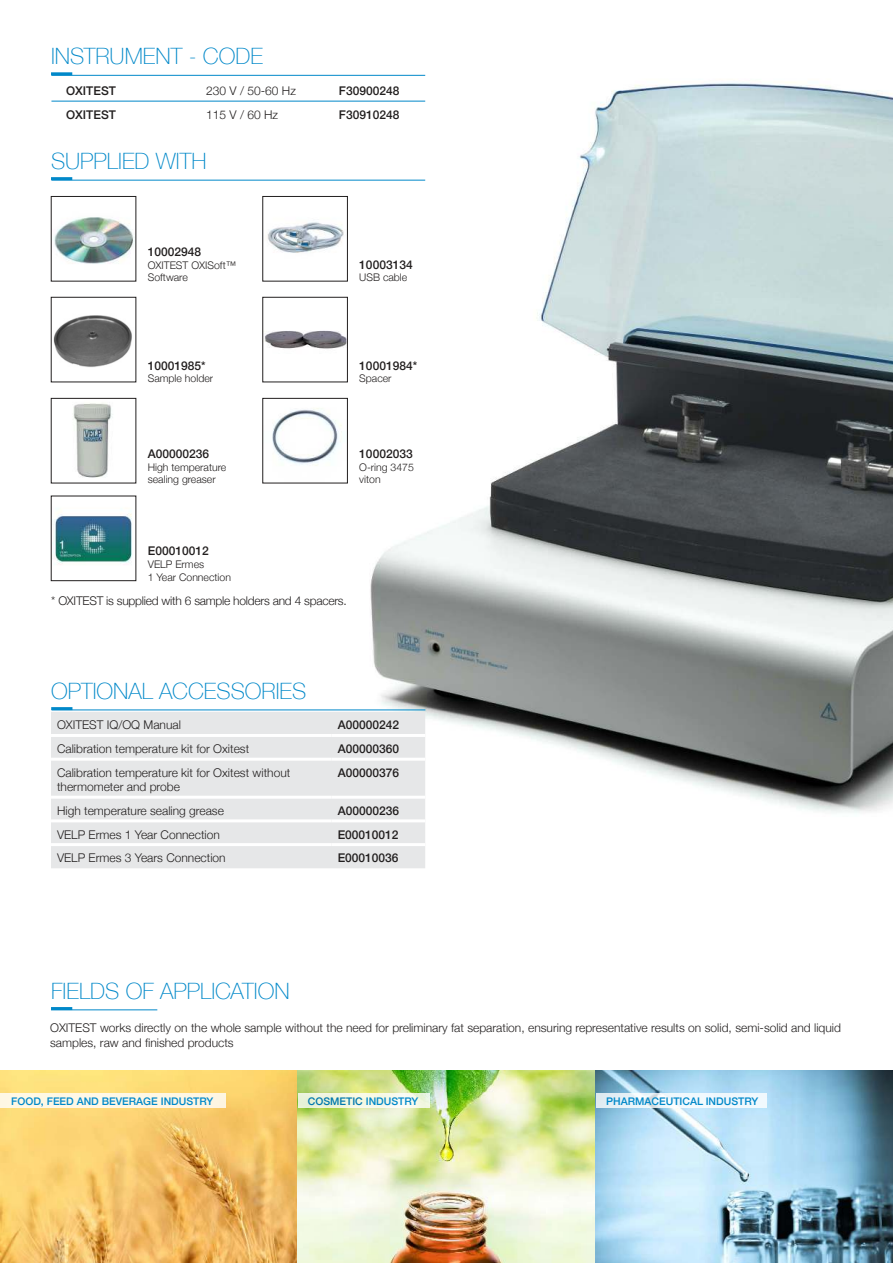
<style>
.page{position:relative;width:893px;height:1263px;background:#fff}
.page>*{position:absolute;margin:0;border:0;box-sizing:border-box;transform-origin:0 0}
.t1{font:100 22.5px "Helvetica Neue";color:#0088c9}
.t2{font:300 12px/14.4px "Helvetica Neue";color:#221f1f}
.t3{font:500 12px "Helvetica Neue";color:#221f1f}
.t4{font:300 12px "Helvetica Neue";letter-spacing:-.02em;color:#221f1f}
.t5{font:300 10.5px/12.6px "Helvetica Neue";color:#221f1f}
.t6{font:500 10.5px "Helvetica Neue";color:#0088c9}
.t7{font:500 10.5px "Helvetica Neue";color:#0078ae}
.s1{color:#0088c9}
</style>
<div class="page">
<img style="left:324px;top:74px;width:569px;height:739px">
<img style="left:54px;top:217px;width:80px;height:47px">
<img style="left:53px;top:315px;width:79px;height:52px">
<img style="left:73px;top:403px;width:40px;height:75px">
<img style="left:272px;top:400px;width:74px;height:81px">
<div style="left:263px;top:398px;width:85px;height:85px;border:1px solid #221f1f"></div>
<img style="left:267px;top:198px;width:79px;height:81px">
<div style="left:263px;top:196px;width:85px;height:85px;border:1px solid #221f1f"></div>
<img style="left:265px;top:299px;width:81px;height:81px">
<div style="left:263px;top:297px;width:85px;height:85px;border:1px solid #221f1f"></div>
<hr style="left:51px;top:180px;width:374px;height:1px;background:#0088c9">
<hr style="left:51px;top:177px;width:21px;height:3px;background:#0088c9">
<div style="left:51px;top:712px;width:374px;height:156px;background:#e6e7e8"></div>
<hr style="left:51px;top:734px;width:281px;height:3px;background:#fff">
<hr style="left:332px;top:734px;width:93px;height:3px;background:#fff">
<hr style="left:51px;top:758px;width:281px;height:3px;background:#fff">
<hr style="left:332px;top:758px;width:93px;height:3px;background:#fff">
<hr style="left:51px;top:796px;width:281px;height:3px;background:#fff">
<hr style="left:332px;top:796px;width:93px;height:3px;background:#fff">
<hr style="left:51px;top:819px;width:281px;height:3px;background:#fff">
<hr style="left:332px;top:819px;width:93px;height:3px;background:#fff">
<hr style="left:51px;top:843px;width:281px;height:3px;background:#fff">
<hr style="left:332px;top:843px;width:93px;height:3px;background:#fff">
<hr style="left:52px;top:710px;width:373px;height:1px;background:#0088c9">
<hr style="left:51px;top:707px;width:21px;height:3px;background:#0088c9">
<img style="left:0;top:1071px;width:893px;height:192px">
<div style="left:0;top:1093px;width:226px;height:14px;background:#fef7e4"></div>
<svg style="left:596px;top:1093px;width:170px;height:14px;fill:#eff8fc"></svg>
<svg style="left:298px;top:1093px;width:132px;height:14px;fill:#f4f8e2"></svg>
<hr style="left:51px;top:1009px;width:106px;height:1px;background:#0088c9">
<hr style="left:51px;top:1007px;width:21px;height:3px;background:#0088c9">
<hr style="left:51px;top:75px;width:374px;height:1px;background:#0088c9">
<hr style="left:51px;top:72px;width:21px;height:3px;background:#0088c9">
<hr style="left:51px;top:101px;width:374px;height:1px;background:#0088c9">
<img style="left:53px;top:511px;width:79px;height:54px">
<h1 class="t1" style="left:51px;top:43px;width:214px">INSTRUMENT - CODE</h1>
<p class="t3" style="left:66px;top:87px;width:51px">OXITEST</p>
<p class="t2" style="left:206px;top:85px;width:91px">230 V / 50-60 Hz</p>
<p class="t3" style="left:339px;top:87px;width:62px">F30900248</p>
<p class="t3" style="left:66px;top:110px;width:51px">OXITEST</p>
<p class="t2" style="left:206px;top:109px;width:73px">115 V / 60 Hz</p>
<p class="t3" style="left:339px;top:110px;width:62px">F30910248</p>
<h1 class="t1" style="left:51px;top:148px;width:157px">SUPPLIED WITH</h1>
<p class="t3" style="left:148px;top:247px;width:55px">10002948</p>
<p class="t5" style="left:148px;top:260px;width:90px">OXITEST OXISoft™<br>Software</p>
<p class="t3" style="left:359px;top:260px;width:55px">10003134</p>
<p class="t5" style="left:359px;top:272px;width:50px">USB cable</p>
<p class="t3" style="left:148px;top:361px;width:59px">10001985*</p>
<p class="t5" style="left:148px;top:373px;width:67px">Sample holder</p>
<p class="t3" style="left:359px;top:361px;width:59px">10001984*</p>
<p class="t5" style="left:359px;top:373px;width:34px">Spacer</p>
<p class="t3" style="left:148px;top:449px;width:63px">A00000236</p>
<p class="t5" style="left:148px;top:462px;width:80px">High temperature sealing greaser</p>
<p class="t3" style="left:359px;top:449px;width:55px">10002033</p>
<p class="t5" style="left:359px;top:462px;width:56px">O-ring 3475 viton</p>
<p class="t3" style="left:148px;top:547px;width:62px">E00010012</p>
<p class="t5" style="left:148px;top:559px;width:85px">VELP Ermes<br>1 Year Connection</p>
<p class="t4" style="left:51px;top:596px;width:297px">* OXITEST is supplied with 6 sample holders and 4 spacers.</p>
<h1 class="t1" style="left:51px;top:678px;width:257px">OPTIONAL ACCESSORIES</h1>
<p class="t2" style="left:57px;top:719px;width:125px">OXITEST IQ/OQ Manual</p>
<p class="t3" style="left:338px;top:721px;width:63px">A00000242</p>
<p class="t2" style="left:57px;top:743px;width:194px">Calibration temperature kit for Oxitest</p>
<p class="t3" style="left:338px;top:744px;width:63px">A00000360</p>
<p class="t2" style="left:57px;top:766px;width:235px">Calibration temperature kit for Oxitest without thermometer and probe</p>
<p class="t3" style="left:338px;top:768px;width:63px">A00000376</p>
<p class="t2" style="left:57px;top:804px;width:168px">High temperature sealing grease</p>
<p class="t3" style="left:338px;top:806px;width:63px">A00000236</p>
<p class="t2" style="left:57px;top:828px;width:164px">VELP Ermes 1 Year Connection</p>
<p class="t3" style="left:338px;top:830px;width:62px">E00010012</p>
<p class="t2" style="left:57px;top:852px;width:170px">VELP Ermes 3 Years Connection</p>
<p class="t3" style="left:338px;top:853px;width:62px">E00010036</p>
<h1 class="t1" style="left:51px;top:978px;width:240px">FIELDS OF APPLICATION</h1>
<p class="t2" style="left:50px;top:1022px;width:792px">OXITEST works directly on the whole sample without the need for preliminary fat separation, ensuring representative results on solid, semi-solid and liquid samples, raw and finished products</p>
<p class="t6" style="left:11px;top:1097px;width:204px">FOOD, FEED AND BEVERAGE INDUSTRY</p>
<p class="t7" style="left:308px;top:1097px;width:112px">COSMETIC <span class="s1">INDUSTRY</span></p>
<p class="t6" style="left:606px;top:1097px;width:153px">PHARMACEUTICAL INDUSTRY</p>
</div>
